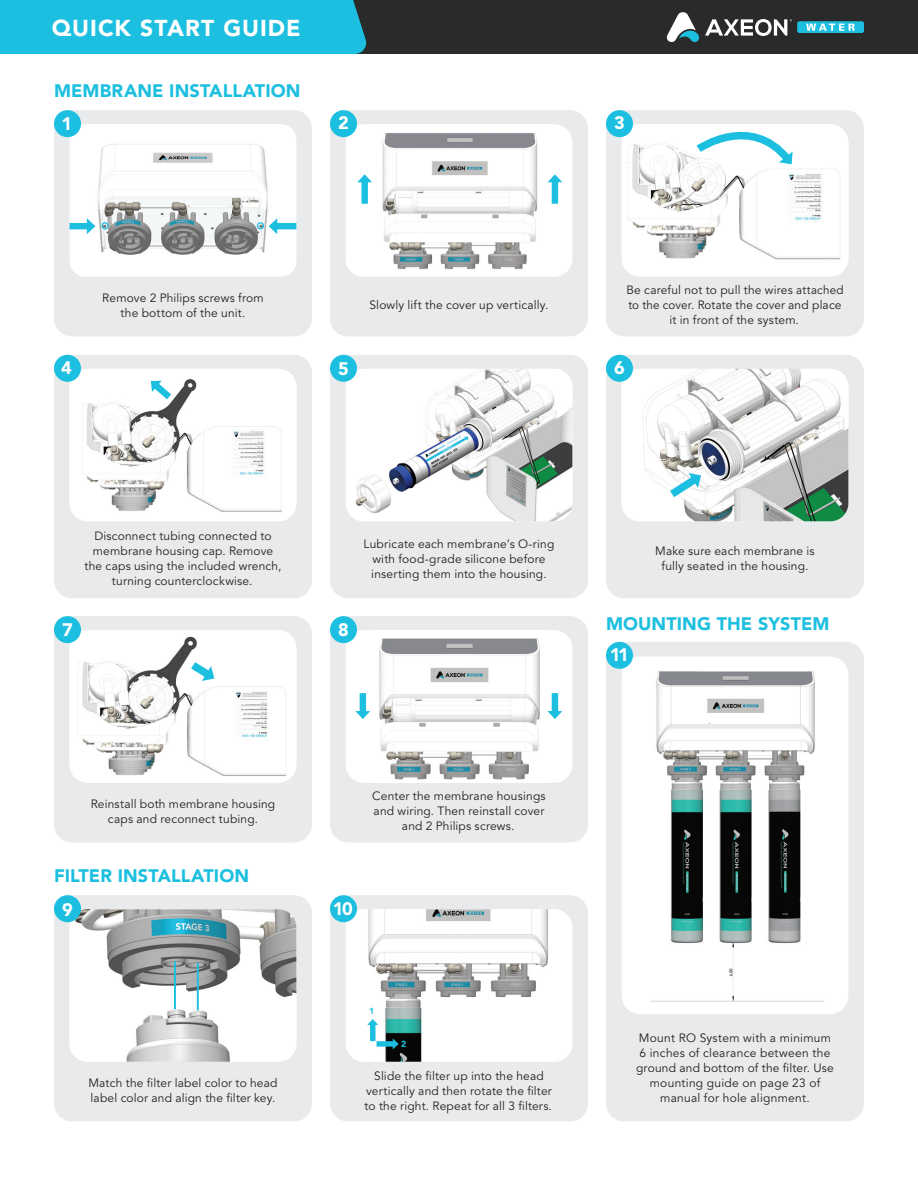
<style>
.page{position:relative;width:918px;height:1188px;background:#fff}
.page>*{position:absolute;margin:0;border:0;box-sizing:border-box;transform-origin:0 0}
.t1{font:900 22.8px "Avenir LT Std";letter-spacing:.045em;color:#fff}
.t2{font:900 18px "Avenir LT Std";letter-spacing:.005em;color:#1cbfdf}
.t3{font:900 18px "Avenir LT Std";color:#fff}
.t4{font:12px/15px "Avenir LT Std";letter-spacing:.015em;color:#231f20;text-align:center}
.t5{font:900 8.7px "Avenir LT Std";color:#1cbfdf}
</style>
<div class="page">
<div style="left:0;top:0;width:918px;height:54px;background:#292a2a"></div>
<div style="left:0;top:0;width:367px;height:54px;background:#1cbfdf"></div>
<svg style="left:667px;top:12px;width:125px;height:30px"></svg>
<div style="left:797px;top:21px;width:67px;height:12px;background:#1cbfdf;border-radius:2px"></div>
<svg style="left:806px;top:24px;width:49px;height:7px"></svg>
<div style="left:330px;top:355px;width:258px;height:243px;background:#e9eaeb;border-radius:18px"></div>
<div style="left:330px;top:895px;width:258px;height:226px;background:#e9eaeb;border-radius:18px"></div>
<div style="left:330px;top:616px;width:258px;height:226px;background:#e9eaeb;border-radius:18px"></div>
<div style="left:346px;top:369px;width:226px;height:152px;background:#fff;border-radius:18px"></div>
<img style="left:352px;top:369px;width:220px;height:152px">
<div style="left:346px;top:909px;width:226px;height:153px;background:#fff;border-radius:18px"></div>
<img style="left:368px;top:909px;width:180px;height:153px">
<div style="left:370px;top:1023px;width:5px;height:18px;background:#1cbfdf"></div>
<svg style="left:367px;top:1019px;width:11px;height:6px"></svg>
<div style="left:377px;top:1041px;width:18px;height:6px;background:#1cbfdf"></div>
<svg style="left:393px;top:1038px;width:6px;height:11px"></svg>
<div style="left:54px;top:110px;width:258px;height:226px;background:#e9eaeb;border-radius:18px"></div>
<div style="left:54px;top:355px;width:258px;height:243px;background:#e9eaeb;border-radius:18px"></div>
<div style="left:54px;top:895px;width:258px;height:226px;background:#e9eaeb;border-radius:18px"></div>
<div style="left:54px;top:616px;width:258px;height:226px;background:#e9eaeb;border-radius:18px"></div>
<div style="left:330px;top:110px;width:258px;height:226px;background:#e9eaeb;border-radius:18px"></div>
<div style="left:606px;top:110px;width:258px;height:226px;background:#e9eaeb;border-radius:18px"></div>
<div style="left:606px;top:355px;width:258px;height:243px;background:#e9eaeb;border-radius:18px"></div>
<img style="left:70px;top:369px;width:226px;height:152px">
<svg style="left:146px;top:376px;width:32px;height:30px"></svg>
<img style="left:70px;top:909px;width:226px;height:153px">
<hr style="left:174px;top:961px;width:2px;height:48px;background:#1cbfdf">
<hr style="left:197px;top:963px;width:2px;height:47px;background:#1cbfdf">
<div style="left:622px;top:124px;width:226px;height:153px;background:#fff;border-radius:18px"></div>
<img style="left:622px;top:135px;width:226px;height:130px">
<svg style="left:691px;top:131px;width:107px;height:39px"></svg>
<div style="left:70px;top:124px;width:226px;height:153px;background:#fff;border-radius:15px"></div>
<img style="left:82px;top:144px;width:199px;height:111px">
<div style="left:275px;top:223px;width:21px;height:6px;background:#1cbfdf"></div>
<svg style="left:269px;top:218px;width:8px;height:16px"></svg>
<div style="left:70px;top:223px;width:19px;height:6px;background:#1cbfdf"></div>
<svg style="left:87px;top:218px;width:8px;height:16px"></svg>
<div style="left:101px;top:222px;width:8px;height:7px;border:1px solid #1cbfdf;border-radius:50%"></div>
<div style="left:257px;top:222px;width:7px;height:7px;border:1px solid #1cbfdf;border-radius:50%"></div>
<div style="left:54px;top:110px;width:27px;height:27px;background:#1cbfdf;border-radius:50%"></div>
<div style="left:346px;top:124px;width:226px;height:153px;background:#fff;border-radius:18px"></div>
<div style="left:552px;top:180px;width:6px;height:24px;background:#1cbfdf"></div>
<svg style="left:548px;top:174px;width:14px;height:8px"></svg>
<div style="left:361px;top:180px;width:7px;height:24px;background:#1cbfdf"></div>
<svg style="left:357px;top:174px;width:15px;height:8px"></svg>
<img style="left:382px;top:133px;width:156px;height:137px">
<div style="left:330px;top:110px;width:27px;height:27px;background:#1cbfdf;border-radius:50%"></div>
<div style="left:330px;top:355px;width:27px;height:27px;background:#1cbfdf;border-radius:50%"></div>
<div style="left:330px;top:895px;width:27px;height:27px;background:#1cbfdf;border-radius:50%"></div>
<div style="left:606px;top:110px;width:27px;height:27px;background:#1cbfdf;border-radius:50%"></div>
<div style="left:54px;top:355px;width:27px;height:27px;background:#1cbfdf;border-radius:50%"></div>
<div style="left:54px;top:895px;width:27px;height:27px;background:#1cbfdf;border-radius:50%"></div>
<img style="left:622px;top:369px;width:226px;height:152px">
<svg style="left:662px;top:469px;width:44px;height:35px"></svg>
<div style="left:606px;top:355px;width:27px;height:27px;background:#1cbfdf;border-radius:50%"></div>
<div style="left:606px;top:642px;width:258px;height:479px;background:#e9eaeb;border-radius:18px"></div>
<img style="left:70px;top:630px;width:226px;height:153px">
<svg style="left:183px;top:655px;width:36px;height:30px"></svg>
<div style="left:54px;top:616px;width:27px;height:27px;background:#1cbfdf;border-radius:50%"></div>
<div style="left:346px;top:630px;width:226px;height:153px;background:#fff;border-radius:18px"></div>
<img style="left:379px;top:638px;width:161px;height:142px">
<div style="left:552px;top:693px;width:6px;height:20px;background:#1cbfdf"></div>
<svg style="left:547px;top:711px;width:15px;height:8px"></svg>
<div style="left:360px;top:693px;width:6px;height:20px;background:#1cbfdf"></div>
<svg style="left:355px;top:711px;width:15px;height:8px"></svg>
<div style="left:330px;top:616px;width:27px;height:27px;background:#1cbfdf;border-radius:50%"></div>
<div style="left:622px;top:657px;width:226px;height:357px;background:#fff;border-radius:19px"></div>
<img style="left:632px;top:657px;width:207px;height:345px">
<div style="left:606px;top:642px;width:27px;height:27px;background:#1cbfdf;border-radius:50%"></div>
<h1 class="t1" style="left:52px;top:14px;width:250px">QUICK START GUIDE</h1>
<h2 class="t2" style="left:54px;top:80px;width:248px">MEMBRANE INSTALLATION</h2>
<h2 class="t3" style="left:61px;top:112px;width:12px">1</h2>
<h2 class="t3" style="left:338px;top:112px;width:12px">2</h2>
<h2 class="t3" style="left:61px;top:357px;width:12px">4</h2>
<p class="t4" style="left:102px;top:291px;width:163px">Remove 2 Philips screws from the bottom of the unit.</p>
<h2 class="t3" style="left:338px;top:358px;width:12px">5</h2>
<p class="t4" style="left:369px;top:298px;width:181px">Slowly lift the cover up vertically.</p>
<h2 class="t3" style="left:614px;top:112px;width:12px">3</h2>
<p class="t4" style="left:626px;top:283px;width:219px">Be careful not to pull the wires attached to the cover. Rotate the cover and place it in front of the system.</p>
<h2 class="t3" style="left:614px;top:357px;width:12px">6</h2>
<p class="t4" style="left:84px;top:529px;width:199px">Disconnect tubing connected to membrane housing cap. Remove the caps using the included wrench, turning counterclockwise.</p>
<h2 class="t3" style="left:62px;top:619px;width:12px">7</h2>
<h2 class="t3" style="left:338px;top:619px;width:12px">8</h2>
<p class="t4" style="left:364px;top:536px;width:192px">Lubricate each membrane’s O-ring with food-grade silicone before inserting them into the housing.</p>
<p class="t4" style="left:91px;top:797px;width:186px">Reinstall both membrane housing caps and reconnect tubing.</p>
<h2 class="t2" style="left:54px;top:865px;width:197px">FILTER INSTALLATION</h2>
<h2 class="t3" style="left:62px;top:898px;width:12px">9</h2>
<p class="t4" style="left:88px;top:1076px;width:191px;text-align:left">Match the filter label color to head label color and align the filter key.</p>
<p class="t4" style="left:372px;top:789px;width:175px">Center the membrane housings and wiring. Then reinstall cover and 2 Philips screws.</p>
<h2 class="t3" style="left:333px;top:898px;width:21px">10</h2>
<p class="t5" style="left:369px;top:1006px;width:7px">1</p>
<p class="t5" style="left:401px;top:1039px;width:7px">2</p>
<p class="t4" style="left:365px;top:1068px;width:189px">Slide the filter up into the head vertically and then rotate the filter to the right. Repeat for all 3 filters.</p>
<p class="t4" style="left:655px;top:544px;width:161px">Make sure each membrane is fully seated in the housing.</p>
<h2 class="t2" style="left:606px;top:613px;width:225px">MOUNTING THE SYSTEM</h2>
<h2 class="t3" style="left:610px;top:644px;width:21px">11</h2>
<p class="t4" style="left:636px;top:1031px;width:199px">Mount RO System with a minimum<br>6 inches of clearance between the ground and bottom of the filter. Use mounting guide on page 23 of manual for hole alignment.</p>
</div>
